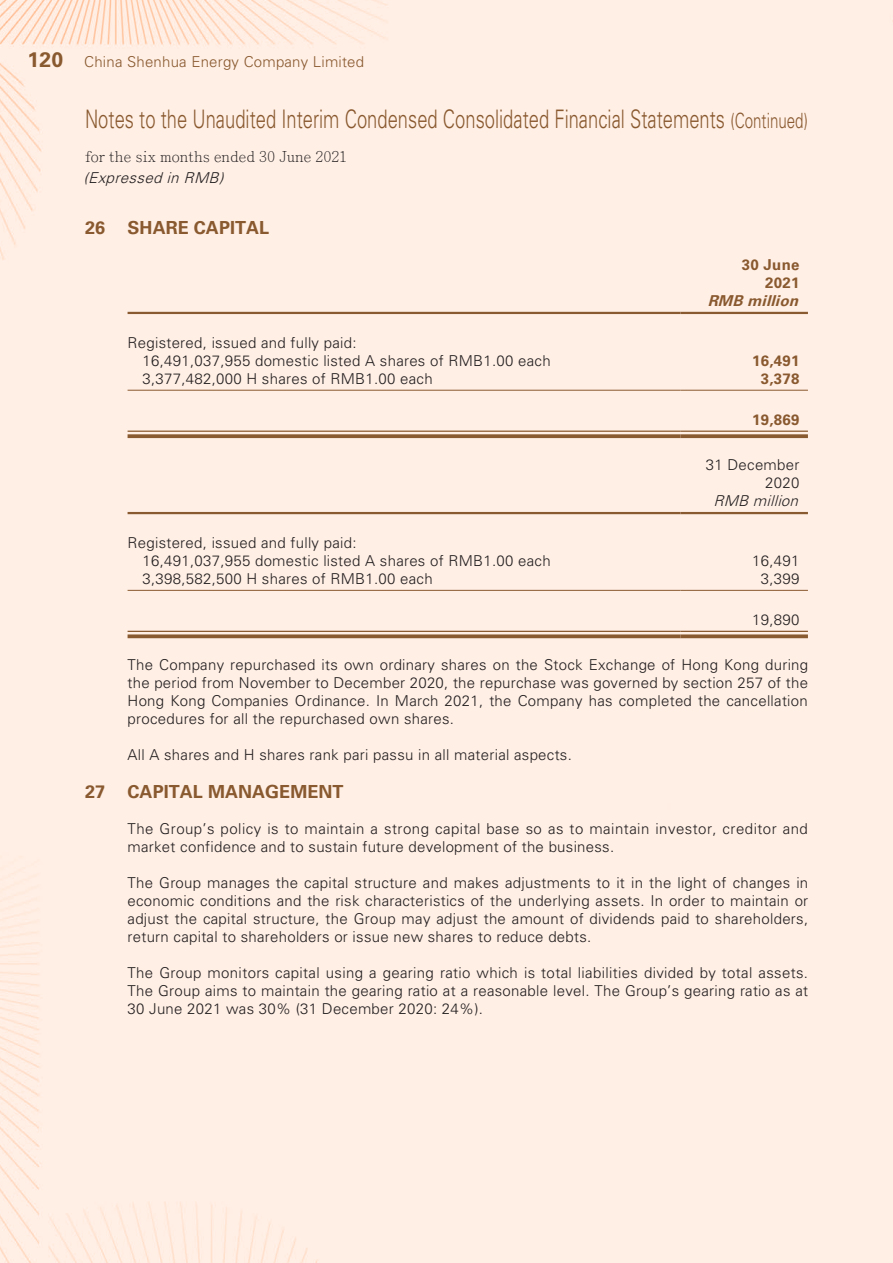
<style>
.page{position:relative;width:893px;height:1263px;background:#ffefe5}
.page>*{position:absolute;margin:0;border:0;box-sizing:border-box;transform-origin:0 0}
.t1{font:300 25.5px "Univers LT Std";color:#89592f;scale:.72 1}
.t2{font:700 18px "Univers LT Std";letter-spacing:.005em;color:#89592f}
.t3{font:300 15px/18px "Univers LT Std";letter-spacing:.02em;color:#231f20}
.t4{font:300 15px "Univers LT Std";letter-spacing:.015em;color:#89592f}
.t5{font:300 15px "Adobe Ming Std";letter-spacing:.025em;color:#231f20}
.t6{font:700 15px/18px "Univers LT Std";letter-spacing:.02em;color:#89592f;text-align:right}
.t7{font:italic 300 15px "Univers LT Std";color:#231f20}
.t8{font:italic 700 15px "Univers LT Std";color:#89592f}
.s1{font-weight:700;font-size:21px}
.s2{font-size:21px}
</style>
<div class="page">
<hr style="left:128px;top:312px;width:552px;height:2px;background:#89592f">
<hr style="left:680px;top:312px;width:128px;height:2px;background:#89592f">
<hr style="left:128px;top:390px;width:552px;height:1px;background:#89592f">
<hr style="left:680px;top:390px;width:128px;height:1px;background:#89592f">
<hr style="left:128px;top:431px;width:552px;height:1px;background:#89592f">
<svg style="left:128px;top:434px;width:552px;height:4px;background:#92653d"></svg>
<hr style="left:680px;top:431px;width:128px;height:1px;background:#89592f">
<svg style="left:680px;top:434px;width:128px;height:4px"></svg>
<hr style="left:128px;top:512px;width:552px;height:2px;background:#89592f">
<hr style="left:680px;top:512px;width:128px;height:2px;background:#89592f">
<hr style="left:128px;top:590px;width:552px;height:1px;background:#89592f">
<hr style="left:680px;top:590px;width:128px;height:1px;background:#89592f">
<hr style="left:128px;top:631px;width:552px;height:1px;background:#89592f">
<svg style="left:128px;top:634px;width:552px;height:4px;background:#966a44"></svg>
<hr style="left:680px;top:631px;width:128px;height:1px;background:#89592f">
<svg style="left:680px;top:634px;width:128px;height:4px"></svg>
<p class="t4" style="left:28px;top:53px;width:338px"><span class="s1">120</span> China Shenhua Energy Company Limited</p>
<h1 class="t1" style="left:85px;top:104px;width:1005px">Notes to the Unaudited Interim Condensed Consolidated Financial Statements <span class="s2">(Continued)</span></h1>
<p class="t5" style="left:85px;top:148px;width:264px">for the six months ended 30 June 2021</p>
<p class="t7" style="left:83px;top:168px;width:146px">(Expressed in RMB)</p>
<p class="t2" style="left:85px;top:217px;width:186px">26 SHARE CAPITAL</p>
<p class="t3" style="left:143px;top:334px;width:410px;text-indent:-15px">Registered, issued and fully paid:<br>16,491,037,955 domestic listed A shares of RMB1.00 each</p>
<p class="t6" style="left:742px;top:256px;width:59px">30 June<br>2021</p>
<p class="t8" style="left:708px;top:292px;width:96px">RMB million</p>
<p class="t6" style="left:752px;top:352px;width:49px">16,491</p>
<p class="t3" style="left:143px;top:370px;width:292px">3,377,482,000 H shares of RMB1.00 each</p>
<p class="t6" style="left:761px;top:370px;width:40px">3,378</p>
<p class="t6" style="left:752px;top:410px;width:49px">19,869</p>
<p class="t3" style="left:706px;top:456px;width:95px;text-align:right">31 December<br>2020</p>
<p class="t7" style="left:713px;top:492px;width:91px">RMB million</p>
<p class="t3" style="left:143px;top:534px;width:410px;text-indent:-15px">Registered, issued and fully paid:<br>16,491,037,955 domestic listed A shares of RMB1.00 each</p>
<p class="t3" style="left:752px;top:552px;width:49px">16,491</p>
<p class="t3" style="left:143px;top:570px;width:292px">3,398,582,500 H shares of RMB1.00 each</p>
<p class="t3" style="left:761px;top:570px;width:40px">3,399</p>
<p class="t3" style="left:752px;top:610px;width:49px">19,890</p>
<p class="t3" style="left:128px;top:656px;width:682px;text-align:justify">The Company repurchased its own ordinary shares on the Stock Exchange of Hong Kong during the period from November to December 2020, the repurchase was governed by section 257 of the Hong Kong Companies Ordinance. In March 2021, the Company has completed the cancellation procedures for all the repurchased own shares.</p>
<p class="t3" style="left:128px;top:746px;width:446px">All A shares and H shares rank pari passu in all material aspects.</p>
<p class="t2" style="left:85px;top:781px;width:260px">27 CAPITAL MANAGEMENT</p>
<p class="t3" style="left:128px;top:820px;width:682px">The Group’s policy is to maintain a strong capital base so as to maintain investor, creditor and market confidence and to sustain future development of the business.</p>
<p class="t3" style="left:128px;top:874px;width:682px;text-align:justify">The Group manages the capital structure and makes adjustments to it in the light of changes in economic conditions and the risk characteristics of the underlying assets. In order to maintain or adjust the capital structure, the Group may adjust the amount of dividends paid to shareholders, return capital to shareholders or issue new shares to reduce debts.</p>
<p class="t3" style="left:128px;top:964px;width:682px;text-align:justify">The Group monitors capital using a gearing ratio which is total liabilities divided by total assets.<br>The Group aims to maintain the gearing ratio at a reasonable level. The Group’s gearing ratio as at 30 June 2021 was 30% (31 December 2020: 24%).</p>
</div>
